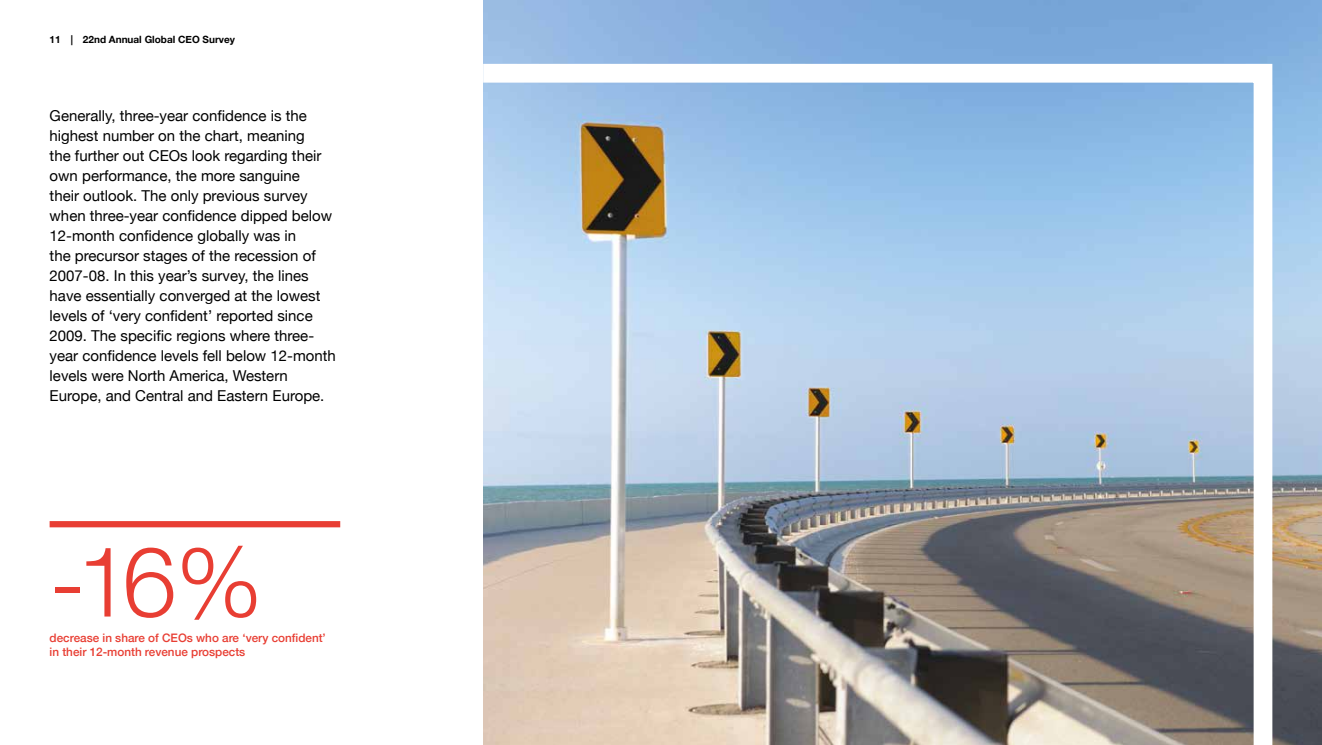
<style>
.page{position:relative;width:1322px;height:745px;background:#fff}
.page>*{position:absolute;margin:0;border:0;box-sizing:border-box;transform-origin:0 0}
.t1{font:300 97.5px "Helvetica Neue";color:#e83e33}
.t2{font:15px/20px "Helvetica Neue";color:#000}
.t3{font:500 11.75px/14.6px "Helvetica Neue";color:#e83e33}
.t4{font:700 10px "Helvetica Neue";color:#000}
</style>
<div class="page">
<img style="left:483px;top:0;width:839px;height:744px">
<img style="left:483px;top:54px;width:798px;height:690px">
<svg style="left:50px;top:521px;width:290px;height:6px;background:#e84136"></svg>
<p class="t4" style="left:50px;top:31px;width:187px">11 | 22nd Annual Global CEO Survey</p>
<p class="t2" style="left:50px;top:106px;width:288px">Generally, three-year confidence is the highest number on the chart, meaning<br>the further out CEOs look regarding their own performance, the more sanguine<br>their outlook. The only previous survey when three-year confidence dipped below 12-month confidence globally was in<br>the precursor stages of the recession of 2007-08. In this year’s survey, the lines have essentially converged at the lowest levels of ‘very confident’ reported since 2009. The specific regions where three&shy;year confidence levels fell below 12-month levels were North America, Western Europe, and Central and Eastern Europe.</p>
<h1 class="t1" style="left:50px;top:502px;width:214px">-16%</h1>
<p class="t3" style="left:50px;top:628px;width:278px">decrease in share of CEOs who are ‘very confident’ in their 12-month revenue prospects</p>
</div>
